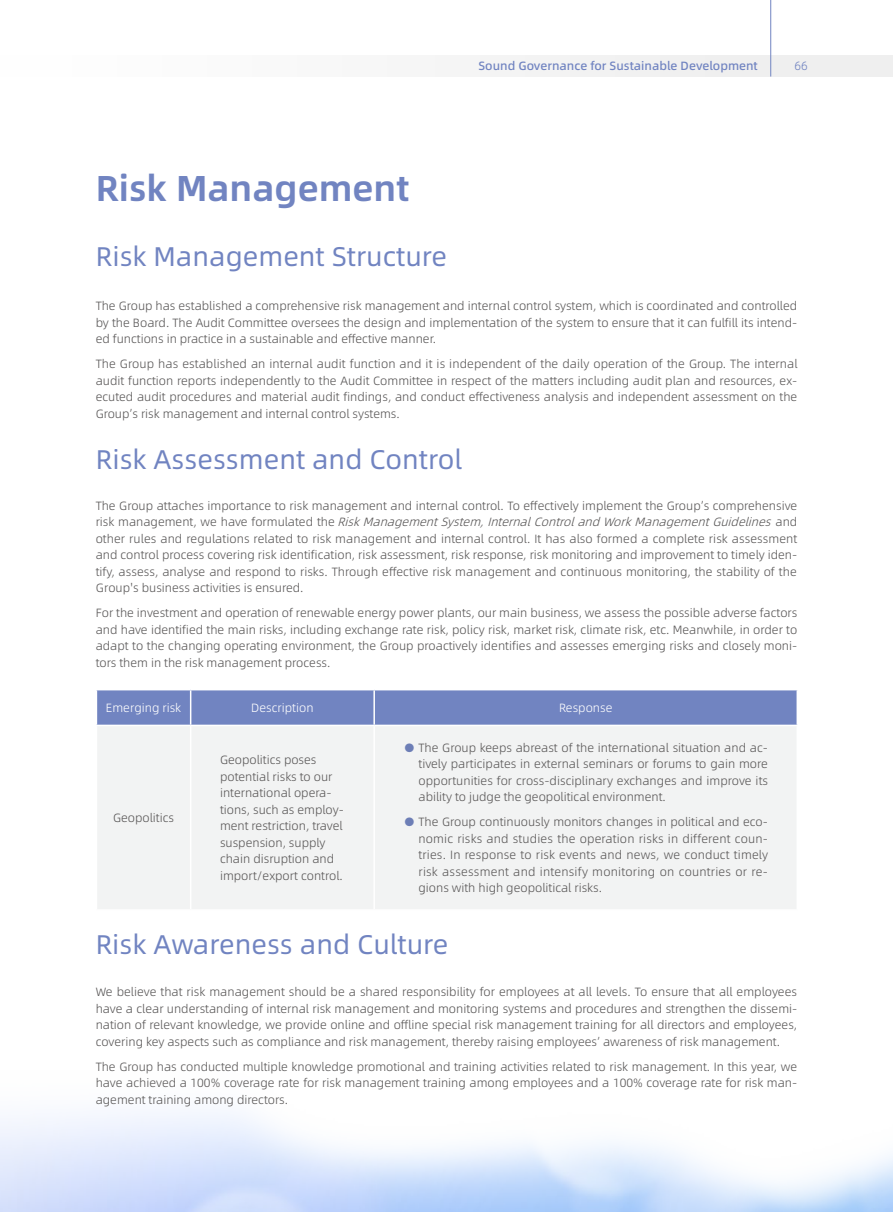
<style>
.page{position:relative;width:893px;height:1212px;background:#fff}
.page>*{position:absolute;margin:0;border:0;box-sizing:border-box;transform-origin:0 0}
.t1{font:36px "Alibaba Pu Hui Ti 2 85 Bold";color:#7184c1}
.t2{font:27px "Alibaba Pu Hui Ti 2 55 Regular";color:#7184c1}
.t3{font:12px/16.5px "Alibaba Pu Hui Ti 2 45 Light";color:#595757;text-align:justify}
.t4{font:12px "Alibaba Pu Hui Ti 2 65 Medium";color:#7184c1}
.t5{font:12px "Alibaba Pu Hui Ti 2 45 Light";color:#fff}
.t6{font:12px "Alibaba Pu Hui Ti 2 45 Light";color:#7184c1}
.s1{font-style:italic}
.s2{color:#6d7eb6}
</style>
<div class="page">
<div style="left:0;top:55px;width:893px;height:22px;background:#efefef"></div>
<hr style="left:770px;top:0;width:1px;height:77px;background:#7184c1">
<div style="left:97px;top:690px;width:699px;height:35px;background:#7184c1"></div>
<div style="left:97px;top:726px;width:699px;height:183px;background:#f2f3f3"></div>
<hr style="left:190px;top:690px;width:1px;height:35px;background:#fff">
<hr style="left:373px;top:690px;width:2px;height:35px;background:#fff">
<hr style="left:190px;top:726px;width:1px;height:183px;background:#fff">
<hr style="left:373px;top:726px;width:2px;height:183px;background:#fff">
<p class="t4" style="left:478px;top:56px;width:281px">Sound Governance for Sustainable Development</p>
<p class="t6" style="left:794px;top:57px;width:15px">66</p>
<h1 class="t1" style="left:96px;top:160px;width:315px">Risk Management</h1>
<h2 class="t2" style="left:96px;top:236px;width:353px">Risk Management Structure</h2>
<p class="t3" style="left:96px;top:297px;width:703px">The Group has established a comprehensive risk management and internal control system, which is coordinated and controlled by the Board. The Audit Committee oversees the design and implementation of the system to ensure that it can fulfill its intend&shy;ed functions in practice in a sustainable and effective manner.</p>
<p class="t3" style="left:96px;top:355px;width:703px">The Group has established an internal audit function and it is independent of the daily operation of the Group. The internal audit function reports independently to the Audit Committee in respect of the matters including audit plan and resources, ex&shy;ecuted audit procedures and material audit findings, and conduct effectiveness analysis and independent assessment on the Group’s risk management and internal control systems.</p>
<h2 class="t2" style="left:96px;top:440px;width:368px">Risk Assessment and Control</h2>
<p class="t3" style="left:96px;top:496px;width:703px">The Group attaches importance to risk management and internal control. To effectively implement the Group’s comprehensive r i s k m a n a g e m e n t , w e h a v e f o r m u l a t e d t h e <span class="s1">RiskManagementSystem,InternalControlandWorkManagementGuidelines</span> a n d other rules and regulations related to risk management and internal control. It has also formed a complete risk assessment and control process covering risk identification, risk assessment, risk response, risk monitoring and improvement to timely iden&shy;tify, assess, analyse and respond to risks. Through effective risk management and continuous monitoring, the stability of the Group's business activities is ensured.</p>
<p class="t3" style="left:96px;top:604px;width:703px">For the investment and operation of renewable energy power plants, our main business, we assess the possible adverse factors and have identified the main risks, including exchange rate risk, policy risk, market risk, climate risk, etc. Meanwhile, in order to adapt to the changing operating environment, the Group proactively identifies and assesses emerging risks and closely moni&shy;tors them in the risk management process.</p>
<p class="t5" style="left:106px;top:698px;width:77px">Emerging risk</p>
<p class="t5" style="left:251px;top:698px;width:64px">Description</p>
<p class="t5" style="left:559px;top:698px;width:55px">Response</p>
<p class="t3" style="left:418px;top:738px;width:351px;text-indent:-15px"><span class="s2">●</span> The Group keeps abreast of the international situation and ac&shy;tively participates in external seminars or forums to gain more opportunities for cross-disciplinary exchanges and improve its ability to judge the geopolitical environment.</p>
<p class="t3" style="left:418px;top:813px;width:351px;text-indent:-15px"><span class="s2">●</span> The Group continuously monitors changes in political and eco&shy;nomic risks and studies the operation risks in different coun&shy;tries. In response to risk events and news, we conduct timely risk assessment and intensify monitoring on countries or re&shy;gions with high geopolitical risks.</p>
<h2 class="t2" style="left:96px;top:924px;width:354px">Risk Awareness and Culture</h2>
<p class="t3" style="left:96px;top:983px;width:703px">We believe that risk management should be a shared responsibility for employees at all levels. To ensure that all employees have a clear understanding of internal risk management and monitoring systems and procedures and strengthen the dissemi&shy;nation of relevant knowledge, we provide online and offline special risk management training for all directors and employees, covering key aspects such as compliance and risk management, thereby raising employees’ awareness of risk management.</p>
<p class="t3" style="left:96px;top:1058px;width:703px">The Group has conducted multiple knowledge promotional and training activities related to risk management. In this year, we have achieved a 100% coverage rate for risk management training among employees and a 100% coverage rate for risk man&shy;agement training among directors.</p>
<p class="t3" style="left:220px;top:751px;width:125px;text-align:left">Geopolitics poses potential risks to our international opera&shy;tions, such as employ&shy;ment restriction, travel suspension, supply chain disruption and import/export control.</p>
<p class="t3" style="left:113px;top:809px;width:63px">Geopolitics</p>
</div>
